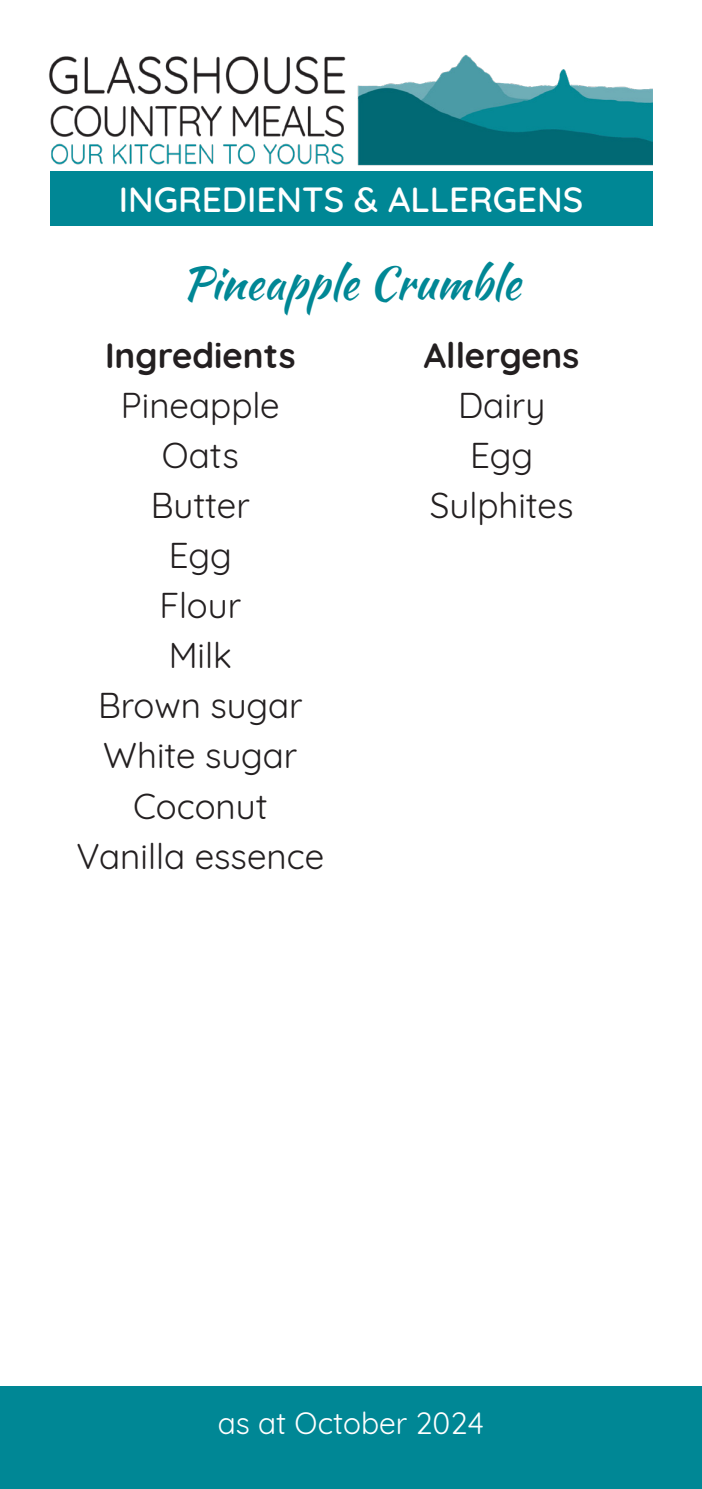
<style>
.page{position:relative;width:702px;height:1489px;background:#fff}
.page>*{position:absolute;margin:0;border:0;box-sizing:border-box;transform-origin:0 0}
.t1{font:45px "Kaushan Script";color:#008795}
.t2{font:35px "Quicksand";color:#231f20}
.t3{font:300 35px "Quicksand";color:#fff}
.t4{font:700 35px "Quicksand";color:#231f20}
.t5{font:30px "Quicksand";color:#fff}
</style>
<div class="page">
<img style="left:49px;top:54px;width:603px;height:112px">
<div style="left:0;top:1385px;width:702px;height:103px;background:#008795"></div>
<div style="left:50px;top:171px;width:602px;height:55px;background:#008795"></div>
<p class="t3" style="left:119px;top:173px;width:466px">INGREDIENTS &amp; ALLERGENS</p>
<p class="t1" style="left:182px;top:250px;width:340px">Pineapple Crumble</p>
<p class="t4" style="left:105px;top:327px;width:192px">Ingredients</p>
<p class="t2" style="left:121px;top:378px;width:160px">Pineapple</p>
<p class="t2" style="left:162px;top:428px;width:78px">Oats</p>
<p class="t2" style="left:151px;top:478px;width:101px">Butter</p>
<p class="t2" style="left:169px;top:528px;width:64px">Egg</p>
<p class="t2" style="left:159px;top:578px;width:83px">Flour</p>
<p class="t2" style="left:169px;top:628px;width:65px">Milk</p>
<p class="t2" style="left:98px;top:678px;width:206px">Brown sugar</p>
<p class="t2" style="left:103px;top:728px;width:195px">White sugar</p>
<p class="t2" style="left:133px;top:778px;width:136px">Coconut</p>
<p class="t2" style="left:76px;top:828px;width:249px">Vanilla essence</p>
<p class="t4" style="left:424px;top:327px;width:157px">Allergens</p>
<p class="t2" style="left:458px;top:378px;width:89px">Dairy</p>
<p class="t2" style="left:470px;top:428px;width:64px">Egg</p>
<p class="t2" style="left:430px;top:478px;width:145px">Sulphites</p>
<p class="t5" style="left:218px;top:1399px;width:268px">as at October 2024</p>
</div>
